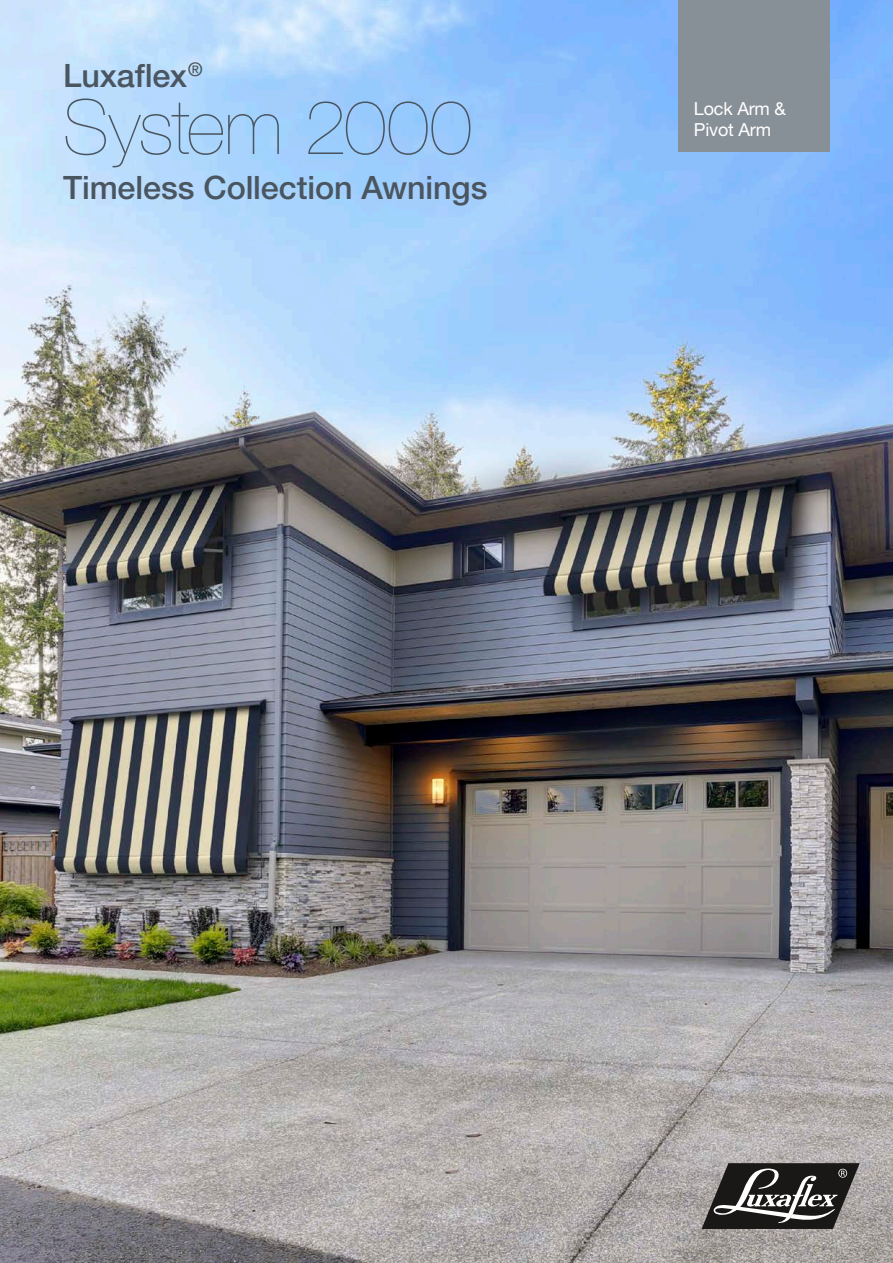
<style>
.page{position:relative;width:893px;height:1263px;background:#fff}
.page>*{position:absolute;margin:0;border:0;box-sizing:border-box;transform-origin:0 0}
.t1{font:200 75.9px "Helvetica Neue LT Std";letter-spacing:-.015em;color:#4a555f}
.t2{font:500 32.25px "Helvetica Neue LT Std";letter-spacing:-.005em;color:#4a555f}
.t3{font:18px/21.6px "Helvetica Neue LT Std";letter-spacing:-.01em;color:#fff}
</style>
<div class="page">
<img style="left:0;top:0;width:893px;height:1263px">
<div style="left:678px;top:0;width:152px;height:152px;background:#889097"></div>
<svg style="left:701px;top:1163px;width:159px;height:66px"></svg>
<p class="t2" style="left:63px;top:56px;width:141px">Luxaflex<sup>®</sup></p>
<h1 class="t1" style="left:63px;top:83px;width:410px">System 2000</h1>
<p class="t2" style="left:63px;top:168px;width:426px">Timeless Collection Awnings</p>
<p class="t3" style="left:694px;top:97px;width:94px">Lock Arm &amp;<br>Pivot Arm</p>
</div>
